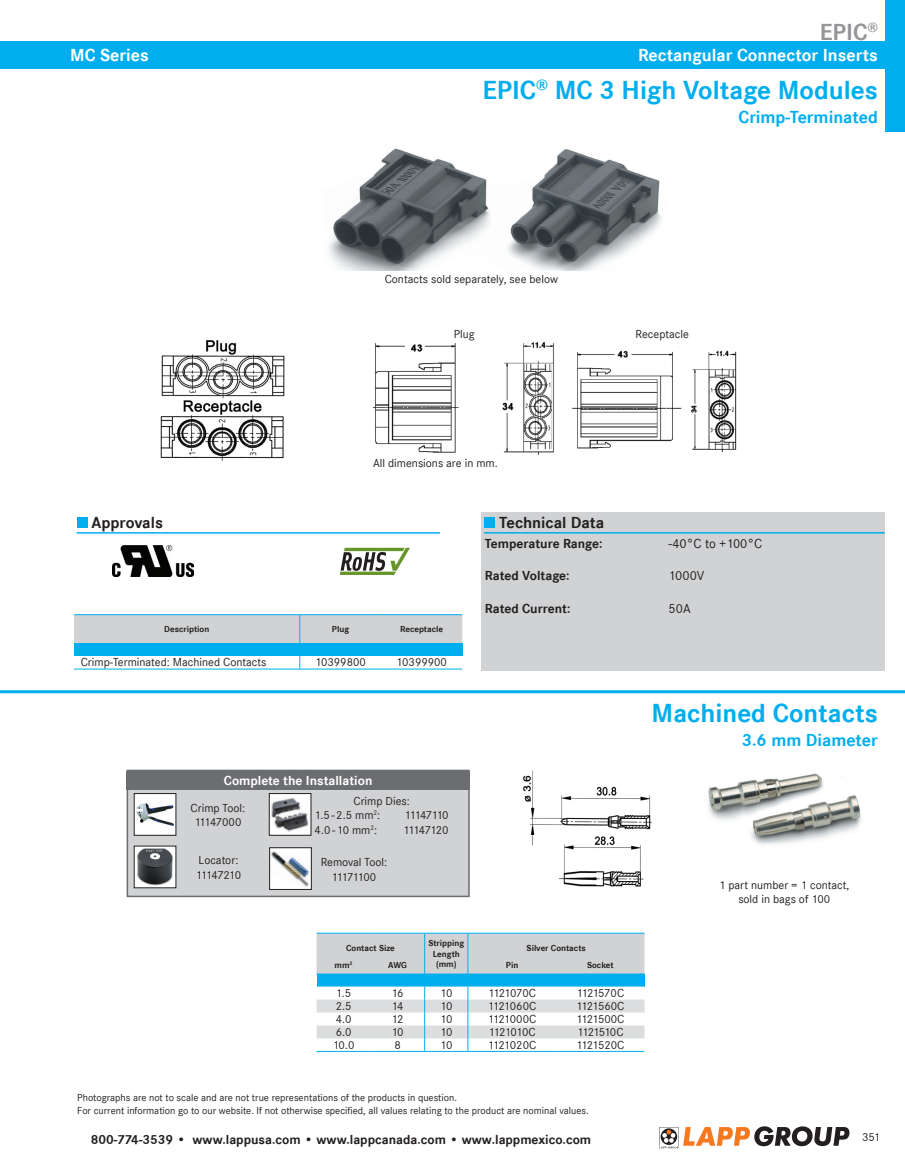
<style>
.page{position:relative;width:905px;height:1175px;background:#fff}
.page>*{position:absolute;margin:0;border:0;box-sizing:border-box;transform-origin:0 0}
.t1{font:700 27px "Corporate S";color:#00aeef}
.t2{font:700 24px "Corporate S";color:#939598}
.t3{font:700 18px "Corporate S";color:#fff}
.Product_Description{font:700 18px "Corporate S";color:#00aeef}
.t4{font:700 16.5px "Corporate S";color:#231f20}
.Technical_Data_10pt{font:700 13.5px "Corporate S";color:#231f20}
.t5{font:700 13.5px "Corporate S";color:#fff}
.Technical_Data_10pt-2{font:13.5px "Corporate S";color:#231f20}
.Body_Text{font:12px/14.4px "Corporate S";color:#231f20;text-align:center}
.Small_Table_Centered{font:12px "Corporate S";letter-spacing:-.04em;color:#231f20}
.Table_Left{font:12px "Corporate S";color:#231f20}
.Body_Text-2{font:12px "Corporate S";letter-spacing:-.075em;color:#231f20}
.Small_Table_Centered-2{font:12px "Corporate S";letter-spacing:-.06em;color:#231f20}
.Small_Table_Centered-3{font:12px "Corporate S";color:#231f20}
.Body_Text-3{font:12px "Corporate S";letter-spacing:-.06em;color:#231f20}
.Body_Text-4{font:12px "Corporate S";letter-spacing:-.045em;color:#231f20}
.Body_Text-5{font:12px "Corporate S";letter-spacing:-.055em;color:#231f20}
.t6{font:10.5px/12.6px "Corporate S";color:#231f20}
.Table_Centered{font:700 9px/10.8px "Corporate S";color:#231f20;text-align:center}
.Small_Table_Header{font:700 9px "Corporate S";color:#231f20}
</style>
<div class="page">
<div style="left:0;top:42px;width:904px;height:27px;background:#00aeef"></div>
<svg style="left:659px;top:1126px;width:190px;height:22px"></svg>
<div style="left:884px;top:0;width:20px;height:131px;background:#00aeef"></div>
<div style="left:127px;top:769px;width:342px;height:128px;background:#d1d2d4;border:2px solid #6c6d70"></div>
<div style="left:127px;top:771px;width:342px;height:18px;background:#6c6d70"></div>
<img style="left:271px;top:795px;width:38px;height:38px">
<div style="left:269px;top:793px;width:42px;height:42px;border:1px solid #231f20"></div>
<div style="left:134px;top:793px;width:42px;height:42px;background:#fff"></div>
<img style="left:136px;top:803px;width:38px;height:22px">
<div style="left:134px;top:846px;width:42px;height:41px;background:#fff"></div>
<img style="left:137px;top:848px;width:36px;height:37px">
<img style="left:271px;top:849px;width:39px;height:38px">
<div style="left:269px;top:847px;width:43px;height:42px;border:1px solid #231f20"></div>
<hr style="left:0;top:690px;width:904px;height:3px;background:#00aeef">
<div style="left:316px;top:974px;width:328px;height:12px;background:#00aeef"></div>
<hr style="left:316px;top:1051px;width:54px;height:1px;background:#00aeef">
<hr style="left:370px;top:1051px;width:54px;height:1px;background:#00aeef">
<hr style="left:424px;top:1051px;width:44px;height:1px;background:#00aeef">
<hr style="left:468px;top:1051px;width:88px;height:1px;background:#00aeef">
<hr style="left:556px;top:1051px;width:88px;height:1px;background:#00aeef">
<hr style="left:316px;top:932px;width:54px;height:1px;background:#00aeef">
<hr style="left:370px;top:932px;width:54px;height:1px;background:#00aeef">
<hr style="left:424px;top:932px;width:44px;height:1px;background:#00aeef">
<hr style="left:468px;top:932px;width:88px;height:1px;background:#00aeef">
<hr style="left:556px;top:932px;width:88px;height:1px;background:#00aeef">
<div style="left:316px;top:933px;width:328px;height:41px;background:#d1d2d4"></div>
<svg style="left:316px;top:986px;width:328px;height:65px"></svg>
<img style="left:328px;top:148px;width:333px;height:122px">
<img style="left:373px;top:342px;width:181px;height:113px">
<img style="left:572px;top:350px;width:165px;height:102px">
<div style="left:74px;top:643px;width:388px;height:13px;background:#00aeef"></div>
<svg style="left:74px;top:614px;width:388px;height:29px;background:#c9d0d5"></svg>
<svg style="left:74px;top:656px;width:388px;height:13px"></svg>
<div style="left:77px;top:517px;width:10px;height:11px;background:#00aeef"></div>
<hr style="left:77px;top:532px;width:363px;height:1px;background:#00aeef">
<img style="left:113px;top:546px;width:81px;height:31px">
<svg style="left:340px;top:548px;width:70px;height:27px"></svg>
<img style="left:160px;top:340px;width:125px;height:121px">
<div style="left:481px;top:512px;width:403px;height:158px;background:#d1d2d4"></div>
<div style="left:484px;top:517px;width:11px;height:11px;background:#00aeef"></div>
<hr style="left:484px;top:532px;width:400px;height:1px;background:#00aeef">
<img style="left:523px;top:770px;width:129px;height:117px">
<img style="left:708px;top:773px;width:153px;height:72px">
<p class="t3" style="left:70px;top:45px;width:80px">MC Series</p>
<p class="t4" style="left:92px;top:513px;width:73px">Approvals</p>
<h2 class="t2" style="left:819px;top:18px;width:60px">EPIC<sup>®</sup></h2>
<h3 class="t3" style="left:638px;top:45px;width:241px">Rectangular Connector Inserts</h3>
<p class="t1" style="left:482px;top:75px;width:397px">EPIC<sup>®</sup> MC 3 High Voltage Modules</p>
<p class="Product_Description" style="left:738px;top:107px;width:141px">Crimp-Terminated</p>
<p class="Body_Text" style="left:384px;top:272px;width:175px">Contacts sold separately, see below</p>
<p class="Body_Text" style="left:454px;top:327px;width:22px">Plug</p>
<p class="Body_Text" style="left:635px;top:327px;width:55px">Receptacle</p>
<p class="Body_Text" style="left:373px;top:456px;width:126px">All dimensions are in mm.</p>
<p class="t4" style="left:499px;top:513px;width:106px">Technical Data</p>
<p class="Technical_Data_10pt" style="left:485px;top:535px;width:119px">Temperature Range:</p>
<p class="Technical_Data_10pt-2" style="left:668px;top:535px;width:95px">-40°C to +100°C</p>
<p class="Technical_Data_10pt" style="left:485px;top:568px;width:86px">Rated Voltage:</p>
<p class="Technical_Data_10pt-2" style="left:668px;top:568px;width:37px">1000V</p>
<p class="Technical_Data_10pt" style="left:485px;top:600px;width:87px">Rated Current:</p>
<p class="Technical_Data_10pt-2" style="left:668px;top:600px;width:24px">50A</p>
<p class="Small_Table_Header" style="left:164px;top:624px;width:47px">Description</p>
<p class="Small_Table_Header" style="left:332px;top:624px;width:19px">Plug</p>
<p class="Small_Table_Header" style="left:400px;top:624px;width:45px">Receptacle</p>
<p class="Table_Left" style="left:81px;top:655px;width:187px">Crimp-Terminated: Machined Contacts</p>
<p class="Small_Table_Centered-3" style="left:315px;top:655px;width:52px">10399800</p>
<p class="Small_Table_Centered-3" style="left:396px;top:655px;width:52px">10399900</p>
<p class="t5" style="left:224px;top:772px;width:150px">Complete the Installation</p>
<p class="Body_Text" style="left:353px;top:793px;width:58px">Crimp Dies:</p>
<p class="Body_Text" style="left:314px;top:808px;width:67px">1.5-2.5 mm<sup>2</sup>:</p>
<p class="Body_Text-2" style="left:404px;top:808px;width:46px">11147110</p>
<p class="Body_Text" style="left:314px;top:822px;width:64px">4.0-10 mm<sup>2</sup>:</p>
<p class="Body_Text-3" style="left:403px;top:822px;width:47px">11147120</p>
<p class="Body_Text" style="left:190px;top:800px;width:56px">Crimp Tool:</p>
<p class="Body_Text-4" style="left:194px;top:815px;width:49px">11147000</p>
<p class="Body_Text" style="left:199px;top:853px;width:41px">Locator:</p>
<p class="Body_Text-5" style="left:196px;top:868px;width:47px">11147210</p>
<p class="Body_Text" style="left:320px;top:855px;width:68px">Removal Tool:</p>
<p class="Body_Text-2" style="left:331px;top:869px;width:46px">11171100</p>
<p class="Table_Centered" style="left:346px;top:942px;width:50px">Contact Size</p>
<p class="Table_Centered" style="left:428px;top:937px;width:37px">Stripping<br>Length (mm)</p>
<p class="Table_Centered" style="left:526px;top:942px;width:61px">Silver Contacts</p>
<p class="Table_Centered" style="left:334px;top:959px;width:20px">mm<sup>2</sup></p>
<p class="Table_Centered" style="left:388px;top:959px;width:20px">AWG</p>
<p class="Table_Centered" style="left:506px;top:959px;width:14px">Pin</p>
<p class="Table_Centered" style="left:587px;top:959px;width:28px">Socket</p>
<p class="Small_Table_Centered" style="left:336px;top:986px;width:17px">1.5</p>
<p class="Small_Table_Centered" style="left:391px;top:986px;width:14px">16</p>
<p class="Small_Table_Centered" style="left:440px;top:986px;width:14px">10</p>
<p class="Small_Table_Centered" style="left:488px;top:986px;width:49px">1121070C</p>
<p class="Small_Table_Centered" style="left:576px;top:986px;width:49px">1121570C</p>
<p class="Small_Table_Centered" style="left:336px;top:999px;width:17px">2.5</p>
<p class="Small_Table_Centered" style="left:391px;top:999px;width:14px">14</p>
<p class="Small_Table_Centered" style="left:440px;top:999px;width:14px">10</p>
<p class="Small_Table_Centered" style="left:488px;top:999px;width:50px">1121060C</p>
<p class="Small_Table_Centered" style="left:576px;top:999px;width:50px">1121560C</p>
<p class="Small_Table_Centered" style="left:336px;top:1012px;width:17px">4.0</p>
<p class="Small_Table_Centered" style="left:391px;top:1012px;width:14px">12</p>
<p class="Small_Table_Centered" style="left:440px;top:1012px;width:14px">10</p>
<p class="Small_Table_Centered" style="left:488px;top:1012px;width:50px">1121000C</p>
<p class="Small_Table_Centered" style="left:576px;top:1012px;width:50px">1121500C</p>
<p class="Small_Table_Centered" style="left:336px;top:1025px;width:17px">6.0</p>
<p class="Small_Table_Centered" style="left:391px;top:1025px;width:14px">10</p>
<p class="Small_Table_Centered" style="left:440px;top:1025px;width:14px">10</p>
<p class="Small_Table_Centered-2" style="left:488px;top:1025px;width:49px">1121010C</p>
<p class="Small_Table_Centered-2" style="left:577px;top:1025px;width:48px">1121510C</p>
<p class="Small_Table_Centered" style="left:333px;top:1038px;width:23px">10.0</p>
<p class="Small_Table_Centered" style="left:394px;top:1038px;width:8px">8</p>
<p class="Small_Table_Centered" style="left:440px;top:1038px;width:14px">10</p>
<p class="Small_Table_Centered" style="left:488px;top:1038px;width:50px">1121020C</p>
<p class="Small_Table_Centered" style="left:576px;top:1038px;width:50px">1121520C</p>
<p class="t6" style="left:77px;top:1091px;width:513px">Photographs are not to scale and are not true representations of the products in question.<br>For current information go to our website. If not otherwise specified, all values relating to the product are nominal values.</p>
<p class="t1" style="left:651px;top:697px;width:228px">Machined Contacts</p>
<p class="Product_Description" style="left:741px;top:729px;width:138px">3.6 mm Diameter</p>
<p class="Body_Text" style="left:719px;top:877px;width:132px">1 part number = 1 contact, sold in bags of 100</p>
<p class="Technical_Data_10pt" style="left:91px;top:1131px;width:502px">800-774-3539 • www.lappusa.com • www.lappcanada.com • www.lappmexico.com</p>
<p class="Body_Text" style="left:862px;top:1129px;width:19px">351</p>
</div>
